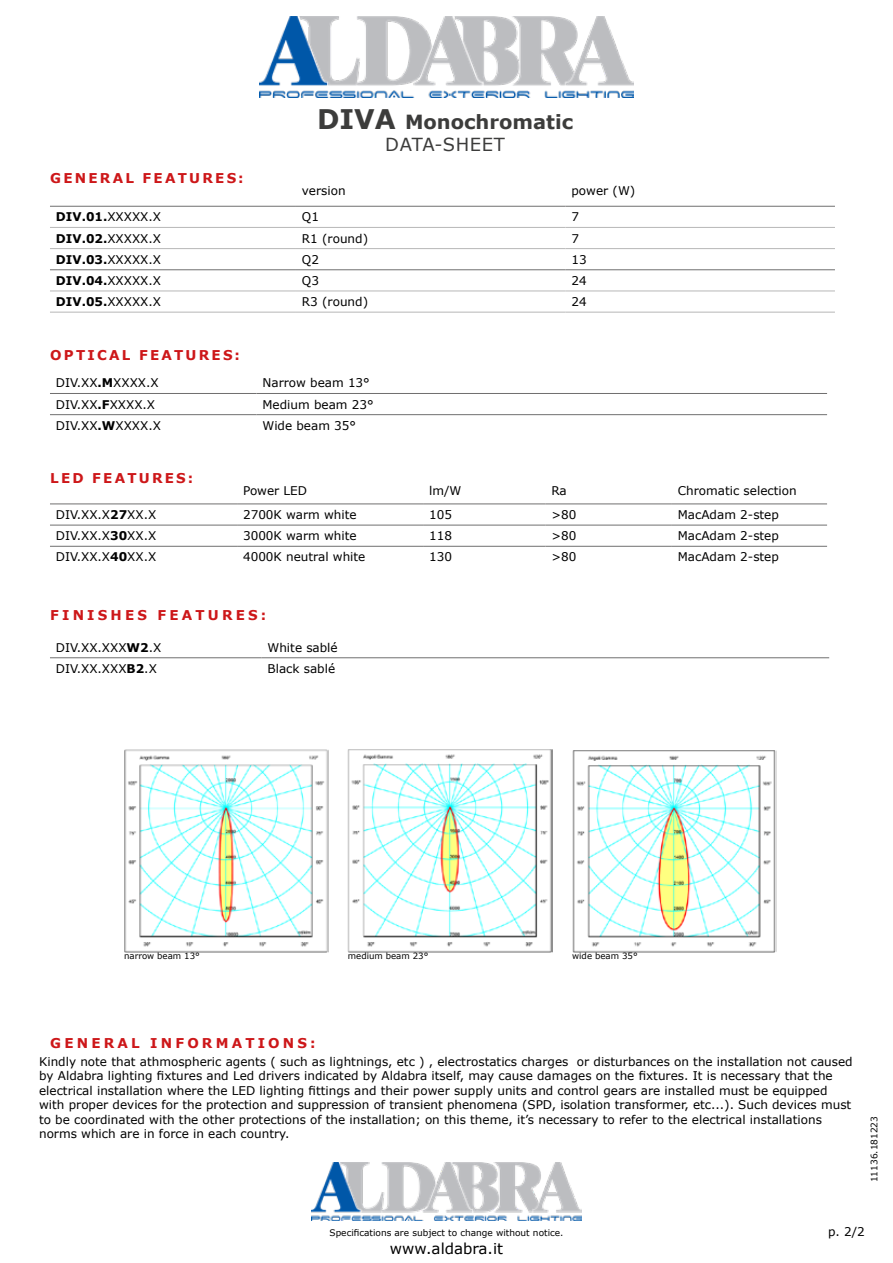
<style>
.page{position:relative;width:893px;height:1263px;background:#fff}
.page>*{position:absolute;margin:0;border:0;box-sizing:border-box;transform-origin:0 0}
.t1{font:700 19.5px "Verdana";color:#3c3c3b}
.t2{font:18px "Verdana";letter-spacing:.035em;color:#3c3c3b}
.t3{font:15px "Verdana";color:#000}
.t4{font:700 13.5px "Verdana";letter-spacing:.165em;color:#cd1719}
.t5{font:700 13.5px "Verdana";letter-spacing:.235em;color:#cd1719}
.t6{font:12px/14.4px "Verdana";color:#000}
.t7{font:700 12px "Verdana";color:#000}
.t8{font:9px "Verdana";color:#000}
.t9{font:8.55px "Verdana";color:#000}
.s1{font-size:27px}
.s2{font-weight:400}
.s3{font-weight:700}
</style>
<div class="page">
<img style="left:259px;top:17px;width:374px;height:80px">
<hr style="left:50px;top:227px;width:246px;height:1px;background:#b7b7b7">
<hr style="left:296px;top:227px;width:269px;height:1px;background:#b7b7b7">
<hr style="left:565px;top:227px;width:270px;height:1px;background:#b7b7b7">
<hr style="left:50px;top:248px;width:246px;height:1px;background:#b7b7b7">
<hr style="left:296px;top:248px;width:269px;height:1px;background:#b7b7b7">
<hr style="left:565px;top:248px;width:270px;height:1px;background:#b7b7b7">
<hr style="left:50px;top:291px;width:246px;height:1px;background:#b7b7b7">
<hr style="left:296px;top:291px;width:269px;height:1px;background:#b7b7b7">
<hr style="left:565px;top:291px;width:270px;height:1px;background:#b7b7b7">
<hr style="left:50px;top:312px;width:246px;height:1px;background:#b7b7b7">
<hr style="left:296px;top:312px;width:269px;height:1px;background:#b7b7b7">
<hr style="left:565px;top:312px;width:270px;height:1px;background:#b7b7b7">
<hr style="left:50px;top:206px;width:246px;height:1px;background:#706f6f">
<hr style="left:296px;top:206px;width:269px;height:1px;background:#706f6f">
<hr style="left:565px;top:206px;width:270px;height:1px;background:#706f6f">
<hr style="left:50px;top:269px;width:246px;height:1px;background:#706f6f">
<hr style="left:296px;top:269px;width:269px;height:1px;background:#706f6f">
<hr style="left:565px;top:269px;width:270px;height:1px;background:#706f6f">
<hr style="left:50px;top:504px;width:187px;height:1px;background:#706f6f">
<hr style="left:237px;top:504px;width:186px;height:1px;background:#706f6f">
<hr style="left:423px;top:504px;width:122px;height:1px;background:#706f6f">
<hr style="left:545px;top:504px;width:127px;height:1px;background:#706f6f">
<hr style="left:672px;top:504px;width:155px;height:1px;background:#706f6f">
<hr style="left:50px;top:525px;width:187px;height:1px;background:#706f6f">
<hr style="left:237px;top:525px;width:186px;height:1px;background:#706f6f">
<hr style="left:423px;top:525px;width:122px;height:1px;background:#706f6f">
<hr style="left:545px;top:525px;width:127px;height:1px;background:#706f6f">
<hr style="left:672px;top:525px;width:155px;height:1px;background:#706f6f">
<hr style="left:50px;top:546px;width:187px;height:1px;background:#706f6f">
<hr style="left:237px;top:546px;width:186px;height:1px;background:#706f6f">
<hr style="left:423px;top:546px;width:122px;height:1px;background:#706f6f">
<hr style="left:545px;top:546px;width:127px;height:1px;background:#706f6f">
<hr style="left:672px;top:546px;width:155px;height:1px;background:#706f6f">
<hr style="left:50px;top:393px;width:206px;height:1px;background:#706f6f">
<hr style="left:256px;top:393px;width:571px;height:1px;background:#706f6f">
<hr style="left:50px;top:414px;width:206px;height:1px;background:#706f6f">
<hr style="left:256px;top:414px;width:571px;height:1px;background:#706f6f">
<hr style="left:50px;top:657px;width:211px;height:1px;background:#706f6f">
<hr style="left:261px;top:657px;width:568px;height:1px;background:#706f6f">
<img style="left:124px;top:749px;width:205px;height:204px">
<img style="left:347px;top:749px;width:205px;height:204px">
<img style="left:572px;top:750px;width:204px;height:203px">
<img style="left:311px;top:1162px;width:271px;height:58px">
<p class="t4" style="left:50px;top:168px;width:195px">GENERAL FEATURES:</p>
<h1 class="t1" style="left:317px;top:108px;width:258px"><span class="s1">DIVA</span> Monochromatic</h1>
<h2 class="t2" style="left:385px;top:132px;width:121px">DATA-SHEET</h2>
<p class="t6" style="left:302px;top:183px;width:45px">version</p>
<p class="t6" style="left:571px;top:183px;width:65px">power (W)</p>
<p class="t7" style="left:56px;top:209px;width:107px">DIV.01.<span class="s2">XXXXX.X</span></p>
<p class="t6" style="left:302px;top:210px;width:19px">Q1</p>
<p class="t6" style="left:571px;top:210px;width:9px">7</p>
<p class="t7" style="left:56px;top:230px;width:107px">DIV.02.<span class="s2">XXXXX.X</span></p>
<p class="t6" style="left:302px;top:231px;width:68px">R1 (round)</p>
<p class="t6" style="left:571px;top:231px;width:9px">7</p>
<p class="t7" style="left:56px;top:251px;width:107px">DIV.03.<span class="s2">XXXXX.X</span></p>
<p class="t6" style="left:302px;top:252px;width:19px">Q2</p>
<p class="t6" style="left:571px;top:252px;width:17px">13</p>
<p class="t7" style="left:56px;top:272px;width:107px">DIV.04.<span class="s2">XXXXX.X</span></p>
<p class="t6" style="left:302px;top:273px;width:19px">Q3</p>
<p class="t6" style="left:571px;top:273px;width:17px">24</p>
<p class="t7" style="left:56px;top:293px;width:107px">DIV.05.<span class="s2">XXXXX.X</span></p>
<p class="t6" style="left:302px;top:294px;width:68px">R3 (round)</p>
<p class="t6" style="left:571px;top:294px;width:17px">24</p>
<p class="t4" style="left:50px;top:346px;width:191px">OPTICAL FEATURES:</p>
<p class="t6" style="left:56px;top:376px;width:104px">DIV.XX<span class="s3">.M</span>XXXX.X</p>
<p class="t6" style="left:262px;top:376px;width:109px">Narrow beam 13°</p>
<p class="t6" style="left:56px;top:397px;width:101px">DIV.XX<span class="s3">.F</span>XXXX.X</p>
<p class="t6" style="left:262px;top:397px;width:113px">Medium beam 23°</p>
<p class="t6" style="left:56px;top:418px;width:106px">DIV.XX<span class="s3">.W</span>XXXX.X</p>
<p class="t6" style="left:262px;top:418px;width:95px">Wide beam 35°</p>
<p class="t4" style="left:50px;top:468px;width:145px">LED FEATURES:</p>
<p class="t6" style="left:243px;top:483px;width:66px">Power LED</p>
<p class="t6" style="left:429px;top:483px;width:34px">lm/W</p>
<p class="t6" style="left:551px;top:483px;width:17px">Ra</p>
<p class="t6" style="left:678px;top:483px;width:120px">Chromatic selection</p>
<p class="t6" style="left:56px;top:507px;width:102px">DIV.XX.X<span class="s3">27</span>XX.X</p>
<p class="t6" style="left:243px;top:507px;width:115px">2700K warm white</p>
<p class="t6" style="left:429px;top:507px;width:24px">105</p>
<p class="t6" style="left:551px;top:507px;width:27px">&gt;80</p>
<p class="t6" style="left:678px;top:507px;width:103px">MacAdam 2-step</p>
<p class="t6" style="left:56px;top:529px;width:102px">DIV.XX.X<span class="s3">30</span>XX.X</p>
<p class="t6" style="left:243px;top:529px;width:115px">3000K warm white</p>
<p class="t6" style="left:429px;top:529px;width:24px">118</p>
<p class="t6" style="left:551px;top:529px;width:27px">&gt;80</p>
<p class="t6" style="left:678px;top:529px;width:103px">MacAdam 2-step</p>
<p class="t6" style="left:56px;top:550px;width:102px">DIV.XX.X<span class="s3">40</span>XX.X</p>
<p class="t6" style="left:243px;top:550px;width:124px">4000K neutral white</p>
<p class="t6" style="left:429px;top:550px;width:24px">130</p>
<p class="t6" style="left:551px;top:550px;width:27px">&gt;80</p>
<p class="t6" style="left:678px;top:550px;width:103px">MacAdam 2-step</p>
<p class="t5" style="left:50px;top:605px;width:217px">FINISHES FEATURES:</p>
<p class="t6" style="left:56px;top:640px;width:107px">DIV.XX.XXX<span class="s3">W2</span>.X</p>
<p class="t6" style="left:267px;top:640px;width:72px">White sablé</p>
<p class="t6" style="left:56px;top:661px;width:102px">DIV.XX.XXX<span class="s3">B2</span>.X</p>
<p class="t6" style="left:267px;top:661px;width:69px">Black sablé</p>
<p class="t9" style="left:124px;top:950px;width:77px">narrow beam 13°</p>
<p class="t9" style="left:348px;top:950px;width:82px">medium beam 23°</p>
<p class="t9" style="left:572px;top:950px;width:67px">wide beam 35°</p>
<p class="t5" style="left:50px;top:1033px;width:267px">GENERAL INFORMATIONS:</p>
<p class="t6" style="left:39px;top:1054px;width:815px">Kindly note that athmospheric agents ( such as lightnings, etc ) , electrostatics charges or disturbances on the installation not caused by Aldabra lighting fixtures and Led drivers indicated by Aldabra itself, may cause damages on the fixtures. It is necessary that the electrical installation where the LED lighting fittings and their power supply units and control gears are installed must be equipped with proper devices for the protection and suppression of transient phenomena (SPD, isolation transformer, etc...). Such devices must to be coordinated with the other protections of the installation; on this theme, it’s necessary to refer to the electrical installations norms which are in force in each country.</p>
<p class="t8" style="left:868px;top:1182px;width:68px;rotate:-90deg">11136.181223</p>
<p class="t8" style="left:330px;top:1226px;width:235px">Specifications are subject to change without notice.</p>
<p class="t3" style="left:390px;top:1238px;width:115px">www.aldabra.it</p>
<p class="t6" style="left:828px;top:1224px;width:38px">p. 2/2</p>
</div>
